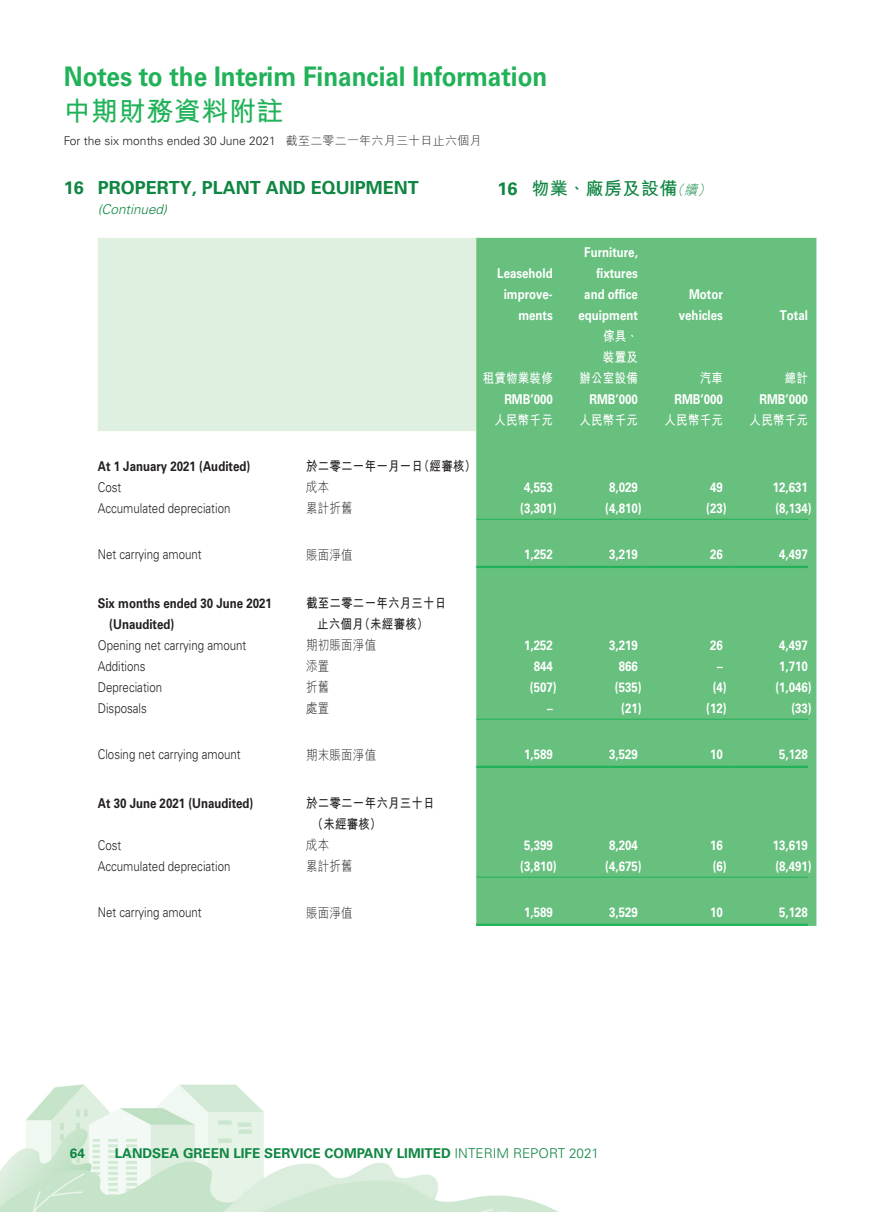
<style>
.page{position:relative;width:893px;height:1212px;background:#fff}
.page>*{position:absolute;margin:0;border:0;box-sizing:border-box;transform-origin:0 0}
.t1{font:700 27px "Univers LT Std";color:#21b259;scale:.9 1}
.t2{font:700 27px "M Hei HK";letter-spacing:.02em;color:#21b259}
._01_H1_E{font:700 18px "Univers LT Std";color:#0f8642}
._001_H1_C{font:700 18px "M Hei HK";letter-spacing:.02em;color:#0f8642}
._50_Table_txt{font:700 13.5px "Univers LT Std";color:#fff;scale:.85 1}
._50_Table_txt-2{font:300 13.5px "Univers LT Std";color:#231f20;scale:.85 1}
._50_Table_txt-3{font:700 13.5px "Univers LT Std";color:#231f20;scale:.85 1}
.t3{font:700 13.5px "Univers LT Std";color:#0f8642}
._50_Table_txt-4{font:700 13.5px "M Hei HK";letter-spacing:.02em;color:#231f20;scale:.85 1}
._50_Table_txt-5{font:700 13.5px "M Hei HK";letter-spacing:.02em;color:#fff;scale:.85 1}
._50_Table_txt-6{font:300 13.5px "M Hei HK";letter-spacing:.02em;color:#231f20;scale:.85 1}
._01_H1_E-2{font:italic 300 13.5px "Univers LT Std";color:#0f8642}
.t4{font:300 12px "Univers LT Std";color:#231f20}
.s1{font-family:"M Hei HK"}
.s2{font-family:"Univers LT Std"}
.s3{font-weight:300;font-style:italic;font-size:13.5px}
.s4{font-weight:300}
</style>
<div class="page">
<img style="left:0;top:872px;width:817px;height:340px">
<div style="left:98px;top:238px;width:378px;height:193px;background:#dfefe0"></div>
<div style="left:476px;top:238px;width:340px;height:688px;background:#67c07e"></div>
<hr style="left:476px;top:519px;width:85px;height:1px;background:#21b259">
<hr style="left:561px;top:519px;width:85px;height:1px;background:#21b259">
<hr style="left:646px;top:519px;width:85px;height:1px;background:#21b259">
<hr style="left:731px;top:519px;width:77px;height:1px;background:#21b259">
<hr style="left:476px;top:566px;width:85px;height:2px;background:#21b259">
<hr style="left:561px;top:566px;width:85px;height:2px;background:#21b259">
<hr style="left:646px;top:566px;width:85px;height:2px;background:#21b259">
<hr style="left:731px;top:566px;width:77px;height:2px;background:#21b259">
<hr style="left:476px;top:719px;width:85px;height:1px;background:#21b259">
<hr style="left:561px;top:719px;width:85px;height:1px;background:#21b259">
<hr style="left:646px;top:719px;width:85px;height:1px;background:#21b259">
<hr style="left:731px;top:719px;width:77px;height:1px;background:#21b259">
<hr style="left:476px;top:766px;width:85px;height:2px;background:#21b259">
<hr style="left:561px;top:766px;width:85px;height:2px;background:#21b259">
<hr style="left:646px;top:766px;width:85px;height:2px;background:#21b259">
<hr style="left:731px;top:766px;width:77px;height:2px;background:#21b259">
<hr style="left:476px;top:877px;width:85px;height:1px;background:#21b259">
<hr style="left:561px;top:877px;width:85px;height:1px;background:#21b259">
<hr style="left:646px;top:877px;width:85px;height:1px;background:#21b259">
<hr style="left:731px;top:877px;width:77px;height:1px;background:#21b259">
<hr style="left:476px;top:924px;width:85px;height:2px;background:#21b259">
<hr style="left:561px;top:924px;width:85px;height:2px;background:#21b259">
<hr style="left:646px;top:924px;width:85px;height:2px;background:#21b259">
<hr style="left:731px;top:924px;width:77px;height:2px;background:#21b259">
<h1 class="t1" style="left:64px;top:61px;width:539px">Notes to the Interim Financial Information</h1>
<h1 class="t2" style="left:64px;top:91px;width:221px">中期財務資料附註</h1>
<p class="t4" style="left:64px;top:133px;width:419px">For the six months ended 30 June 2021 <span class="s1">截至二零二一年六月三十日止六個月</span></p>
<p class="_01_H1_E" style="left:64px;top:177px;width:357px">16 PROPERTY, PLANT AND EQUIPMENT</p>
<p class="_01_H1_E-2" style="left:98px;top:201px;width:71px">(Continued)</p>
<p class="_001_H1_C" style="left:497px;top:175px;width:218px"><span class="s2">16</span> 物業、廠房及設備<span class="s3">（續）</span></p>
<p class="_50_Table_txt" style="left:497px;top:265px;width:67px">Leasehold</p>
<p class="_50_Table_txt" style="left:504px;top:286px;width:59px">improve-</p>
<p class="_50_Table_txt" style="left:518px;top:307px;width:42px">ments</p>
<p class="_50_Table_txt-5" style="left:483px;top:368px;width:84px">租賃物業裝修</p>
<p class="_50_Table_txt" style="left:584px;top:244px;width:65px">Furniture,</p>
<p class="_50_Table_txt" style="left:596px;top:265px;width:50px">fixtures</p>
<p class="_50_Table_txt" style="left:584px;top:286px;width:65px">and office</p>
<p class="_50_Table_txt" style="left:578px;top:307px;width:71px">equipment</p>
<p class="_50_Table_txt" style="left:689px;top:286px;width:41px">Motor</p>
<p class="_50_Table_txt" style="left:679px;top:307px;width:53px">vehicles</p>
<p class="_50_Table_txt" style="left:780px;top:307px;width:35px">Total</p>
<p class="_50_Table_txt-5" style="left:603px;top:326px;width:42px">傢具、</p>
<p class="_50_Table_txt-5" style="left:603px;top:347px;width:43px">裝置及</p>
<p class="_50_Table_txt-5" style="left:579px;top:368px;width:70px">辦公室設備</p>
<p class="_50_Table_txt-5" style="left:700px;top:368px;width:29px">汽車</p>
<p class="_50_Table_txt-5" style="left:785px;top:368px;width:29px">總計</p>
<p class="_50_Table_txt" style="left:504px;top:391px;width:59px">RMB’000</p>
<p class="_50_Table_txt" style="left:589px;top:391px;width:59px">RMB’000</p>
<p class="_50_Table_txt" style="left:674px;top:391px;width:59px">RMB’000</p>
<p class="_50_Table_txt" style="left:759px;top:391px;width:59px">RMB’000</p>
<p class="_50_Table_txt-5" style="left:494px;top:410px;width:70px">人民幣千元</p>
<p class="_50_Table_txt-5" style="left:579px;top:410px;width:70px">人民幣千元</p>
<p class="_50_Table_txt-5" style="left:665px;top:410px;width:70px">人民幣千元</p>
<p class="_50_Table_txt-5" style="left:750px;top:410px;width:70px">人民幣千元</p>
<p class="_50_Table_txt-3" style="left:98px;top:458px;width:181px">At 1 January 2021 (Audited)</p>
<p class="_50_Table_txt-4" style="left:306px;top:457px;width:201px">於二零二一年一月一日（經審核）</p>
<p class="_50_Table_txt-2" style="left:98px;top:479px;width:29px">Cost</p>
<p class="_50_Table_txt-6" style="left:306px;top:480px;width:29px">成本</p>
<p class="_50_Table_txt" style="left:524px;top:479px;width:35px">4,553</p>
<p class="_50_Table_txt" style="left:609px;top:479px;width:35px">8,029</p>
<p class="_50_Table_txt" style="left:710px;top:479px;width:17px">49</p>
<p class="_50_Table_txt" style="left:773px;top:479px;width:43px">12,631</p>
<p class="_50_Table_txt-2" style="left:98px;top:500px;width:158px">Accumulated depreciation</p>
<p class="_50_Table_txt-6" style="left:306px;top:501px;width:56px">累計折舊</p>
<p class="_50_Table_txt" style="left:520px;top:500px;width:44px">(3,301)</p>
<p class="_50_Table_txt" style="left:605px;top:500px;width:44px">(4,810)</p>
<p class="_50_Table_txt" style="left:706px;top:500px;width:26px">(23)</p>
<p class="_50_Table_txt" style="left:775px;top:500px;width:44px">(8,134)</p>
<p class="_50_Table_txt-2" style="left:98px;top:546px;width:124px">Net carrying amount</p>
<p class="_50_Table_txt-6" style="left:306px;top:548px;width:56px">賬面淨值</p>
<p class="_50_Table_txt" style="left:524px;top:547px;width:35px">1,252</p>
<p class="_50_Table_txt" style="left:609px;top:547px;width:35px">3,219</p>
<p class="_50_Table_txt" style="left:710px;top:547px;width:17px">26</p>
<p class="_50_Table_txt" style="left:779px;top:547px;width:35px">4,497</p>
<p class="_50_Table_txt-3" style="left:98px;top:595px;width:206px">Six months ended 30 June 2021</p>
<p class="_50_Table_txt-3" style="left:109px;top:616px;width:78px">(Unaudited)</p>
<p class="_50_Table_txt-4" style="left:306px;top:593px;width:166px">截至二零二一年六月三十日</p>
<p class="_50_Table_txt-4" style="left:317px;top:614px;width:132px">止六個月（未經審核）</p>
<p class="_50_Table_txt-2" style="left:98px;top:637px;width:176px">Opening net carrying amount</p>
<p class="_50_Table_txt-6" style="left:306px;top:638px;width:84px">期初賬面淨值</p>
<p class="_50_Table_txt" style="left:524px;top:637px;width:35px">1,252</p>
<p class="_50_Table_txt" style="left:609px;top:637px;width:35px">3,219</p>
<p class="_50_Table_txt" style="left:710px;top:637px;width:17px">26</p>
<p class="_50_Table_txt" style="left:779px;top:637px;width:35px">4,497</p>
<p class="_50_Table_txt-2" style="left:98px;top:658px;width:58px">Additions</p>
<p class="_50_Table_txt-6" style="left:306px;top:659px;width:29px">添置</p>
<p class="_50_Table_txt" style="left:534px;top:658px;width:24px">844</p>
<p class="_50_Table_txt" style="left:619px;top:658px;width:24px">866</p>
<p class="_50_Table_txt" style="left:717px;top:658px;width:8px">–</p>
<p class="_50_Table_txt" style="left:779px;top:658px;width:35px">1,710</p>
<p class="_50_Table_txt-2" style="left:98px;top:679px;width:77px">Depreciation</p>
<p class="_50_Table_txt-6" style="left:306px;top:680px;width:29px">折舊</p>
<p class="_50_Table_txt" style="left:530px;top:679px;width:33px">(507)</p>
<p class="_50_Table_txt" style="left:615px;top:679px;width:33px">(535)</p>
<p class="_50_Table_txt" style="left:713px;top:679px;width:18px">(4)</p>
<p class="_50_Table_txt" style="left:775px;top:679px;width:44px">(1,046)</p>
<p class="_50_Table_txt-2" style="left:98px;top:700px;width:59px">Disposals</p>
<p class="_50_Table_txt-6" style="left:306px;top:701px;width:29px">處置</p>
<p class="_50_Table_txt" style="left:547px;top:700px;width:8px">–</p>
<p class="_50_Table_txt" style="left:621px;top:700px;width:26px">(21)</p>
<p class="_50_Table_txt" style="left:706px;top:700px;width:26px">(12)</p>
<p class="_50_Table_txt" style="left:791px;top:700px;width:26px">(33)</p>
<p class="_50_Table_txt-2" style="left:98px;top:746px;width:170px">Closing net carrying amount</p>
<p class="_50_Table_txt-6" style="left:306px;top:748px;width:84px">期末賬面淨值</p>
<p class="_50_Table_txt" style="left:524px;top:747px;width:35px">1,589</p>
<p class="_50_Table_txt" style="left:609px;top:747px;width:35px">3,529</p>
<p class="_50_Table_txt" style="left:710px;top:747px;width:17px">10</p>
<p class="_50_Table_txt" style="left:779px;top:747px;width:35px">5,128</p>
<p class="_50_Table_txt-3" style="left:98px;top:795px;width:185px">At 30 June 2021 (Unaudited)</p>
<p class="_50_Table_txt-4" style="left:306px;top:793px;width:153px">於二零二一年六月三十日</p>
<p class="_50_Table_txt-4" style="left:312px;top:814px;width:83px">（未經審核）</p>
<p class="_50_Table_txt-2" style="left:98px;top:837px;width:29px">Cost</p>
<p class="_50_Table_txt-6" style="left:306px;top:838px;width:29px">成本</p>
<p class="_50_Table_txt" style="left:524px;top:837px;width:35px">5,399</p>
<p class="_50_Table_txt" style="left:609px;top:837px;width:35px">8,204</p>
<p class="_50_Table_txt" style="left:710px;top:837px;width:17px">16</p>
<p class="_50_Table_txt" style="left:773px;top:837px;width:43px">13,619</p>
<p class="_50_Table_txt-2" style="left:98px;top:858px;width:158px">Accumulated depreciation</p>
<p class="_50_Table_txt-6" style="left:306px;top:859px;width:56px">累計折舊</p>
<p class="_50_Table_txt" style="left:520px;top:858px;width:44px">(3,810)</p>
<p class="_50_Table_txt" style="left:605px;top:858px;width:44px">(4,675)</p>
<p class="_50_Table_txt" style="left:713px;top:858px;width:18px">(6)</p>
<p class="_50_Table_txt" style="left:775px;top:858px;width:44px">(8,491)</p>
<p class="_50_Table_txt-2" style="left:98px;top:904px;width:124px">Net carrying amount</p>
<p class="_50_Table_txt-6" style="left:306px;top:906px;width:56px">賬面淨值</p>
<p class="_50_Table_txt" style="left:524px;top:904px;width:35px">1,589</p>
<p class="_50_Table_txt" style="left:609px;top:904px;width:35px">3,529</p>
<p class="_50_Table_txt" style="left:710px;top:904px;width:17px">10</p>
<p class="_50_Table_txt" style="left:779px;top:904px;width:35px">5,128</p>
<p class="t3" style="left:70px;top:1145px;width:17px">64</p>
<p class="t3" style="left:115px;top:1145px;width:486px">LANDSEA GREEN LIFE SERVICE COMPANY LIMITED <span class="s4">INTERIM REPORT 2021</span></p>
</div>
